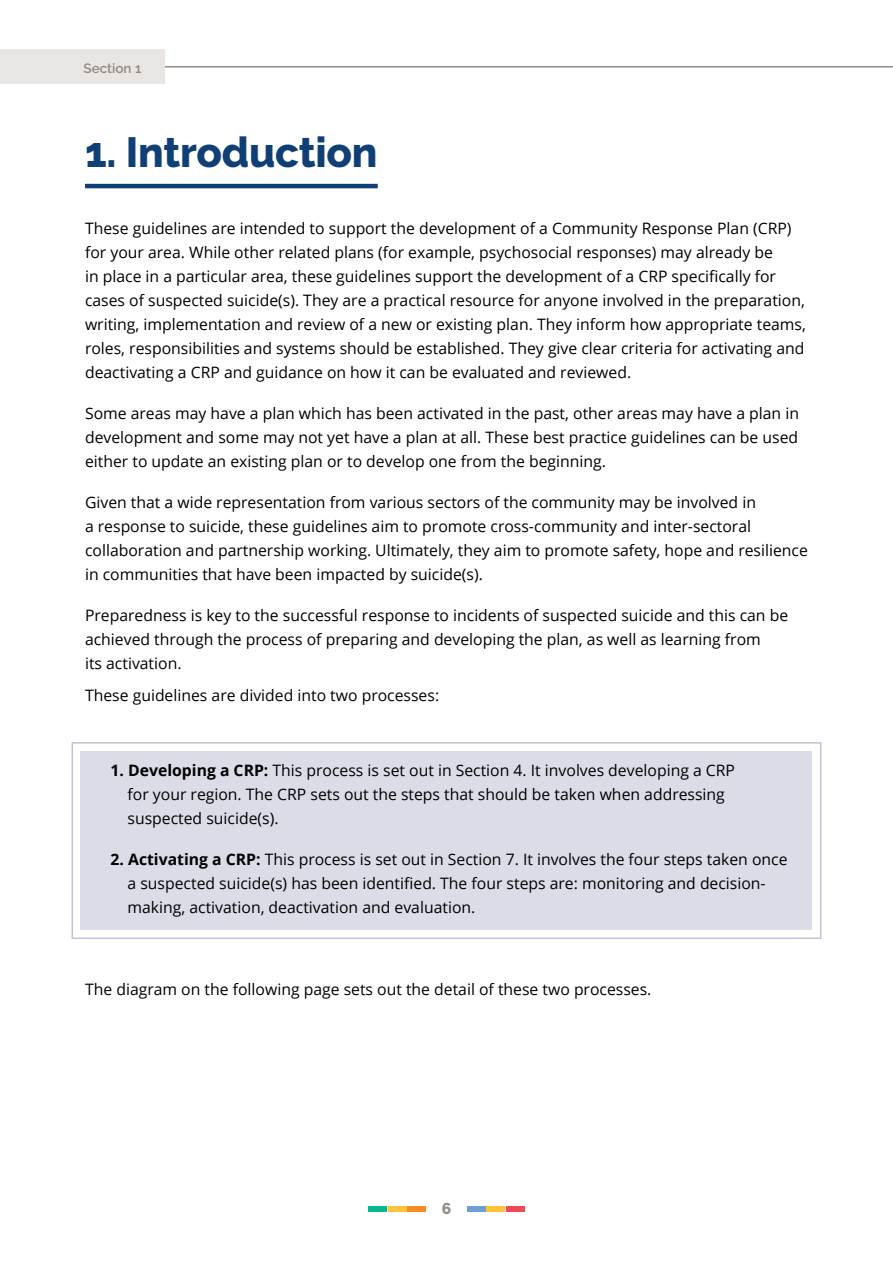
<style>
.page{position:relative;width:893px;height:1263px;background:#fff}
.page>*{position:absolute;margin:0;border:0;box-sizing:border-box;transform-origin:0 0}
.t1{font:800 42px "Raleway";letter-spacing:-.005em;color:#103f76}
.t2{font:15.75px/24px "Open Sans";color:#000}
.t3{font:800 15.75px "Raleway";color:#948a85}
.t4{font:600 13.5px "Raleway";color:#948a85}
.s1{font-weight:700}
</style>
<div class="page">
<div style="left:369px;top:1207px;width:18px;height:5px;background:#08b690"></div>
<div style="left:467px;top:1207px;width:18px;height:5px;background:#709ed3"></div>
<div style="left:388px;top:1207px;width:19px;height:5px;background:#ffc43b"></div>
<div style="left:486px;top:1207px;width:19px;height:5px;background:#ffc43b"></div>
<div style="left:408px;top:1207px;width:18px;height:5px;background:#f78d22"></div>
<div style="left:506px;top:1207px;width:18px;height:5px;background:#ef4956"></div>
<hr style="left:157px;top:66px;width:736px;height:2px;background:#948a85">
<div style="left:0;top:50px;width:164px;height:34px;background:#e8e5e3"></div>
<hr style="left:85px;top:184px;width:293px;height:4px;background:#103f76">
<div style="left:81px;top:751px;width:731px;height:179px;background:#dbdce6"></div>
<div style="left:72px;top:742px;width:749px;height:197px;border:2px solid #c0c2d5"></div>
<p class="t4" style="left:83px;top:61px;width:59px">Section 1</p>
<h1 class="t1" style="left:85px;top:128px;width:294px">1. Introduction</h1>
<p class="t2" style="left:85px;top:215px;width:722px">These guidelines are intended to support the development of a Community Response Plan (CRP) for your area. While other related plans (for example, psychosocial responses) may already be<br>in place in a particular area, these guidelines support the development of a CRP specifically for cases of suspected suicide(s). They are a practical resource for anyone involved in the preparation, writing, implementation and review of a new or existing plan. They inform how appropriate teams, roles, responsibilities and systems should be established. They give clear criteria for activating and deactivating a CRP and guidance on how it can be evaluated and reviewed.</p>
<p class="t2" style="left:85px;top:400px;width:715px;text-align:justify">Some areas may have a plan which has been activated in the past, other areas may have a plan in development and some may not yet have a plan at all. These best practice guidelines can be used either to update an existing plan or to develop one from the beginning.</p>
<p class="t2" style="left:85px;top:489px;width:724px">Given that a wide representation from various sectors of the community may be involved in<br>a response to suicide, these guidelines aim to promote cross-community and inter-sectoral collaboration and partnership working. Ultimately, they aim to promote safety, hope and resilience in communities that have been impacted by suicide(s).</p>
<p class="t2" style="left:85px;top:603px;width:705px">Preparedness is key to the successful response to incidents of suspected suicide and this can be achieved through the process of preparing and developing the plan, as well as learning from<br>its activation.</p>
<p class="t2" style="left:85px;top:683px;width:356px">These guidelines are divided into two processes:</p>
<p class="t2" style="left:128px;top:758px;width:609px;text-indent:-17px"><span class="s1">1. Developing a CRP:</span> This process is set out in Section 4. It involves developing a CRP for your region. The CRP sets out the steps that should be taken when addressing suspected suicide(s).</p>
<p class="t2" style="left:128px;top:847px;width:661px;text-indent:-17px"><span class="s1">2. Activating a CRP:</span> This process is set out in Section 7. It involves the four steps taken once a suspected suicide(s) has been identified. The four steps are: monitoring and decision&shy;making, activation, deactivation and evaluation.</p>
<p class="t2" style="left:85px;top:977px;width:568px">The diagram on the following page sets out the detail of these two processes.</p>
<p class="t3" style="left:442px;top:1199px;width:11px">6</p>
</div>
